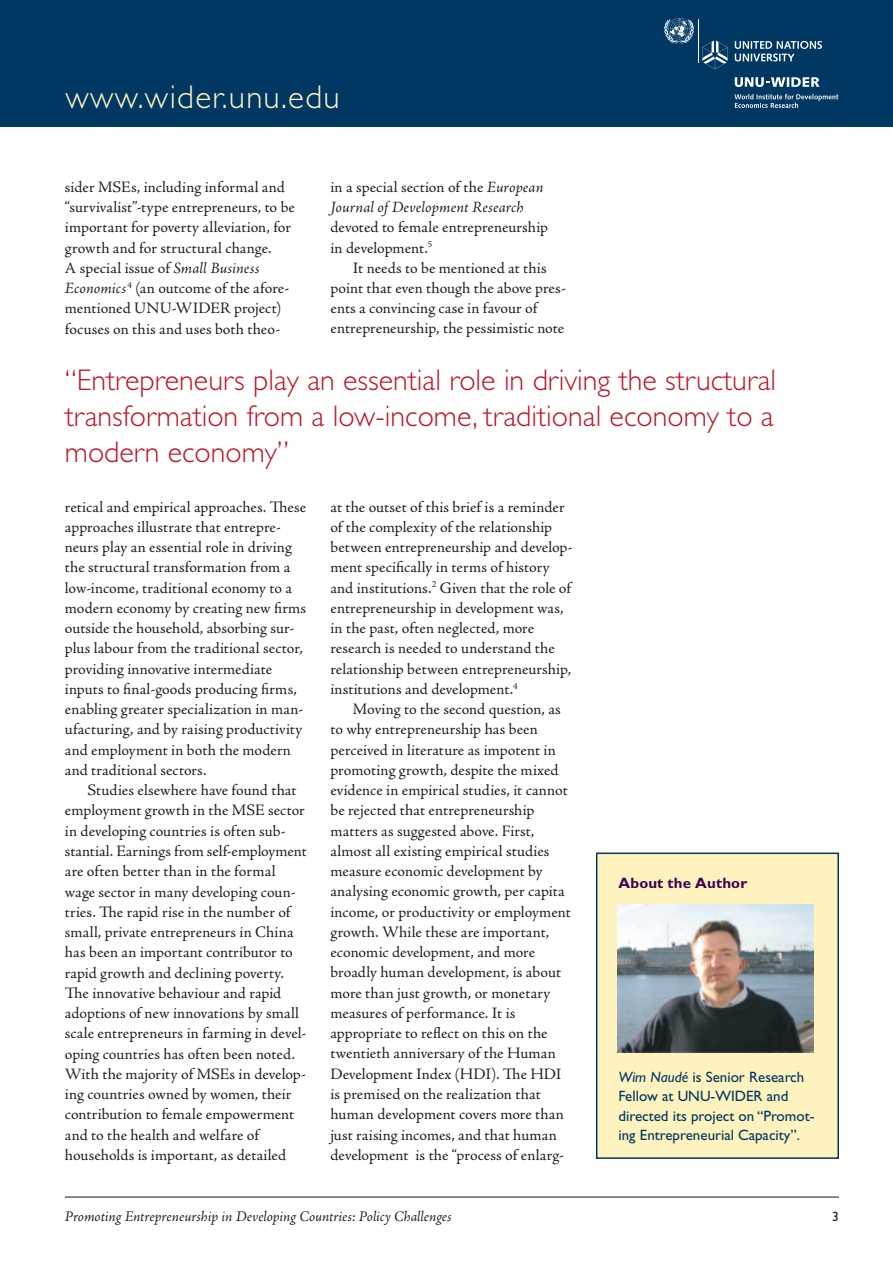
<style>
.page{position:relative;width:893px;height:1263px;background:#fff}
.page>*{position:absolute;margin:0;border:0;box-sizing:border-box;transform-origin:0 0}
.t1{font:300 33px "Gill Sans Std";letter-spacing:.04em;color:#fef3be}
.t2{font:300 30px/36px "Gill Sans Std";color:#c41324;text-align:justify}
.t3{font:15.9px/20.2px "Adobe Jenson Pro";letter-spacing:.005em;color:#231f20}
.t4{font:italic 15.9px/20.2px "Adobe Jenson Pro";letter-spacing:.005em;color:#231f20}
.t5{font:15px/19.5px "Gill Sans Std";color:#013863}
.t6{font:italic 15px "Adobe Jenson Pro";letter-spacing:-.005em;color:#231f20}
.t7{font:700 15px "Gill Sans Std";letter-spacing:.01em;color:#400055}
.t8{font:13.5px "Gill Sans Std";color:#231f20}
.s1{font-style:italic}
.s2{font-style:normal}
</style>
<div class="page">
<hr style="left:65px;top:1196px;width:774px;height:1px;background:#231f20">
<div style="left:0;top:0;width:893px;height:126px;background:#013863"></div>
<hr style="left:698px;top:19px;width:1px;height:43px;background:#fff">
<svg style="left:664px;top:18px;width:30px;height:26px"></svg>
<svg style="left:702px;top:41px;width:26px;height:28px"></svg>
<svg style="left:735px;top:77px;width:84px;height:10px"></svg>
<svg style="left:735px;top:41px;width:87px;height:20px"></svg>
<svg style="left:734px;top:94px;width:104px;height:14px"></svg>
<div style="left:596px;top:852px;width:243px;height:307px;background:#fef3be;border:2px solid #013863"></div>
<img style="left:617px;top:905px;width:197px;height:147px">
<h1 class="t1" style="left:66px;top:78px;width:276px">www.wider.unu.edu</h1>
<p class="t3" style="left:65px;top:177px;width:232px">sider MSEs, including informal and “survivalist”-type entrepreneurs, to be important for poverty alleviation, for growth and for structural change.<br>A special issue of <span class="s1">Small Business Economics</span> <sup>4</sup> (an outcome of the afore&shy;mentioned UNU-WIDER project) focuses on this and uses both theo-</p>
<p class="t4" style="left:330px;top:178px;width:214px"><span class="s2">in a special section of the</span> European<br>Journal of Development Research</p>
<p class="t3" style="left:330px;top:217px;width:219px">devoted to female entrepreneurship in development.<sup>5</sup></p>
<p class="t3" style="left:330px;top:258px;width:237px;text-indent:22px">It needs to be mentioned at this point that even though the above pres&shy;ents a convincing case in favour of entrepreneurship, the pessimistic note</p>
<h2 class="t2" style="left:65px;top:362px;width:713px">“Entrepreneurs play an essential role in driving the structural transformation from a low-income, traditional economy to a modern economy”</h2>
<p class="t3" style="left:65px;top:497px;width:243px">retical and empirical approaches. These approaches illustrate that entrepre&shy;neurs play an essential role in driving the structural transformation from a low-income, traditional economy to a modern economy by creating new firms outside the household, absorbing sur&shy;plus labour from the traditional sector, providing innovative intermediate inputs to final-goods producing firms, enabling greater specialization in man&shy;ufacturing, and by raising productivity and employment in both the modern and traditional sectors.</p>
<p class="t3" style="left:65px;top:780px;width:243px;text-indent:22px">Studies elsewhere have found that employment growth in the MSE sector in developing countries is often sub&shy;stantial. Earnings from self-employment are often better than in the formal wage sector in many developing coun&shy;tries. The rapid rise in the number of small, private entrepreneurs in China has been an important contributor to rapid growth and declining poverty.<br>The innovative behaviour and rapid adoptions of new innovations by small scale entrepreneurs in farming in devel&shy;oping countries has often been noted.<br>With the majority of MSEs in develop&shy;ing countries owned by women, their contribution to female empowerment and to the health and welfare of households is important, as detailed</p>
<p class="t3" style="left:330px;top:497px;width:244px">at the outset of this brief is a reminder of the complexity of the relationship between entrepreneurship and develop&shy;ment specifically in terms of history and institutions.<sup>2</sup> Given that the role of entrepreneurship in development was, in the past, often neglected, more research is needed to understand the relationship between entrepreneurship, institutions and development.<sup>4</sup></p>
<p class="t3" style="left:330px;top:699px;width:242px;text-indent:22px">Moving to the second question, as to why entrepreneurship has been perceived in literature as impotent in promoting growth, despite the mixed evidence in empirical studies, it cannot be rejected that entrepreneurship matters as suggested above. First, almost all existing empirical studies measure economic development by analysing economic growth, per capita income, or productivity or employment growth. While these are important, economic development, and more broadly human development, is about more than just growth, or monetary measures of performance. It is appropriate to reflect on this on the twentieth anniversary of the Human Development Index (HDI). The HDI is premised on the realization that human development covers more than just raising incomes, and that human development is the “process of enlarg-</p>
<p class="t7" style="left:618px;top:874px;width:130px">About the Author</p>
<p class="t5" style="left:618px;top:1067px;width:198px"><span class="s1">Wim Naudé</span> is Senior Research<br>Fellow at UNU-WIDER and directed its project on “Promot&shy;ing Entrepreneurial Capacity”.</p>
<p class="t6" style="left:65px;top:1208px;width:388px">Promoting Entrepreneurship in Developing Countries: Policy Challenges</p>
<p class="t8" style="left:832px;top:1208px;width:8px">3</p>
</div>
